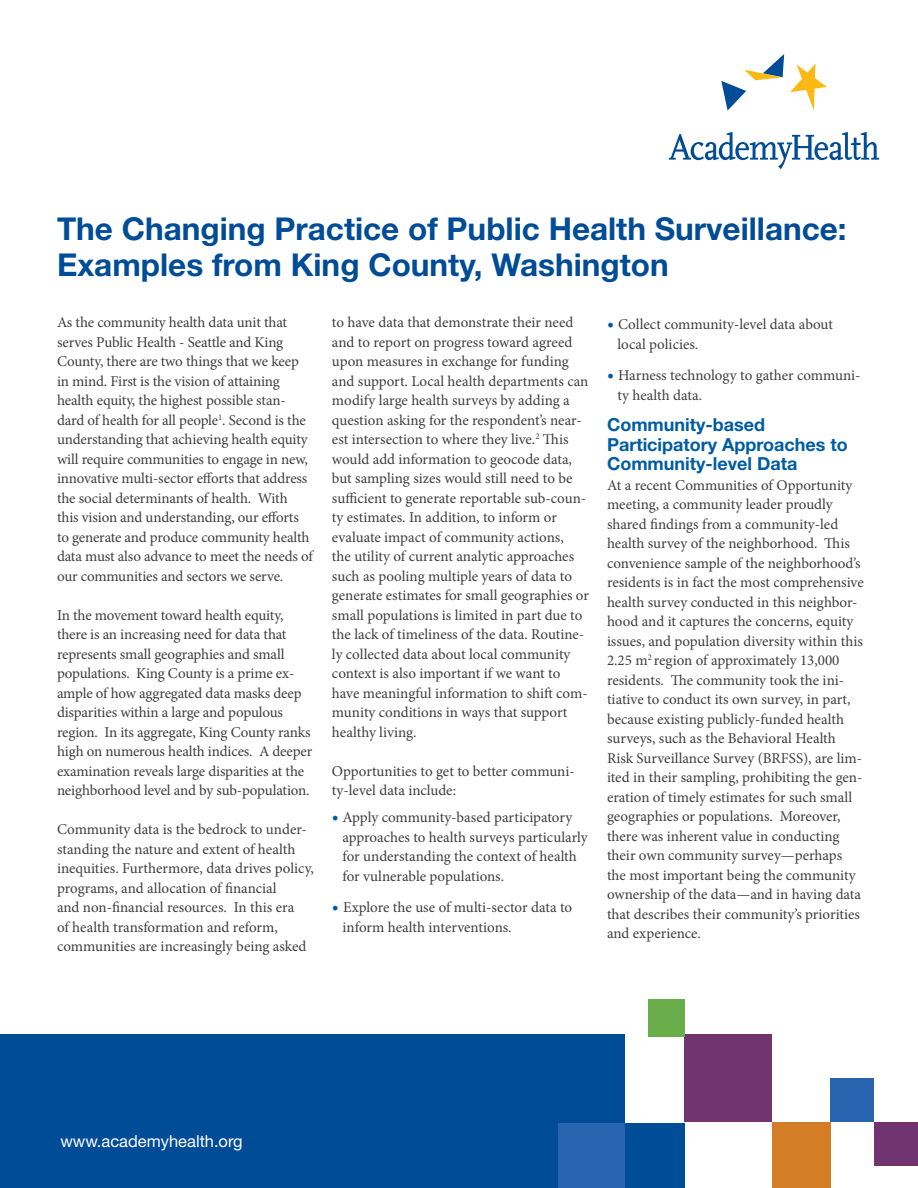
<style>
.page{position:relative;width:918px;height:1188px;background:#fff}
.page>*{position:absolute;margin:0;border:0;box-sizing:border-box;transform-origin:0 0}
.t1{font:700 31.5px/36px "Helvetica Neue LT Std";color:#004c97}
.AH_Heading{font:700 18px/19.5px "Helvetica Neue LT Std";color:#005ca2}
.t2{font:16.5px "Helvetica Neue LT Std";color:#fff}
.AH_Body{font:15px/19.5px "Minion Pro";letter-spacing:-.005em;color:#3e3e3f}
.s1{font-size:18px;color:#005ca2}
</style>
<div class="page">
<div style="left:0;top:1035px;width:625px;height:153px;background:#004c97"></div>
<svg style="left:721px;top:54px;width:63px;height:57px"></svg>
<svg style="left:790px;top:64px;width:37px;height:47px"></svg>
<svg style="left:669px;top:132px;width:210px;height:37px"></svg>
<div style="left:685px;top:1035px;width:87px;height:87px;background:#713471"></div>
<div style="left:830px;top:1078px;width:44px;height:44px;background:#2864b0"></div>
<div style="left:874px;top:1122px;width:44px;height:44px;background:#713471"></div>
<div style="left:772px;top:1122px;width:58px;height:66px;background:#d47d27"></div>
<div style="left:649px;top:999px;width:36px;height:37px;background:#6aad4b"></div>
<div style="left:625px;top:1124px;width:60px;height:64px;background:#004c97"></div>
<div style="left:558px;top:1124px;width:67px;height:64px;background:#2864b0"></div>
<p class="t1" style="left:57px;top:210px;width:791px">The Changing Practice of Public Health Surveillance:<br>Examples from King County, Washington</p>
<p class="AH_Body" style="left:57px;top:313px;width:257px">As the community health data unit that serves Public Health - Seattle and King County, there are two things that we keep in mind. First is the vision of attaining health equity, the highest possible stan&shy;dard of health for all people<sup>1</sup>. Second is the understanding that achieving health equity will require communities to engage in new, innovative multi-sector efforts that address the social determinants of health. With this vision and understanding, our efforts to generate and produce community health data must also advance to meet the needs of our communities and sectors we serve.</p>
<p class="AH_Body" style="left:57px;top:605px;width:257px">In the movement toward health equity, there is an increasing need for data that represents small geographies and small populations. King County is a prime ex&shy;ample of how aggregated data masks deep disparities within a large and populous region. In its aggregate, King County ranks high on numerous health indices. A deeper examination reveals large disparities at the neighborhood level and by sub-population.</p>
<p class="AH_Body" style="left:57px;top:820px;width:258px">Community data is the bedrock to under&shy;standing the nature and extent of health inequities. Furthermore, data drives policy, programs, and allocation of financial<br>and non-financial resources. In this era<br>of health transformation and reform, communities are increasingly being asked</p>
<p class="AH_Body" style="left:332px;top:313px;width:258px">to have data that demonstrate their need and to report on progress toward agreed upon measures in exchange for funding and support. Local health departments can modify large health surveys by adding a question asking for the respondent’s near&shy;est intersection to where they live.<sup>2</sup> This would add information to geocode data, but sampling sizes would still need to be sufficient to generate reportable sub-coun&shy;ty estimates. In addition, to inform or evaluate impact of community actions,<br>the utility of current analytic approaches such as pooling multiple years of data to generate estimates for small geographies or small populations is limited in part due to the lack of timeliness of the data. Routine&shy;ly collected data about local community context is also important if we want to have meaningful information to shift com&shy;munity conditions in ways that support healthy living.</p>
<p class="AH_Body" style="left:332px;top:761px;width:244px">Opportunities to get to better communi&shy;ty-level data include:</p>
<p class="AH_Body" style="left:342px;top:808px;width:247px;text-indent:-10px"><span class="s1">•</span> Apply community-based participatory approaches to health surveys particularly for understanding the context of health for vulnerable populations.</p>
<p class="AH_Body" style="left:342px;top:898px;width:231px;text-indent:-10px"><span class="s1">•</span> Explore the use of multi-sector data to inform health interventions.</p>
<p class="AH_Body" style="left:618px;top:315px;width:217px;text-indent:-10px"><span class="s1">•</span> Collect community-level data about local policies.</p>
<p class="AH_Body" style="left:618px;top:366px;width:245px;text-indent:-10px"><span class="s1">•</span> Harness technology to gather communi&shy;ty health data.</p>
<p class="AH_Heading" style="left:607px;top:415px;width:242px">Community-based<br>Participatory Approaches to<br>Community-level Data</p>
<p class="AH_Body" style="left:607px;top:475px;width:258px">At a recent Communities of Opportunity meeting, a community leader proudly shared findings from a community-led health survey of the neighborhood. This convenience sample of the neighborhood’s residents is in fact the most comprehensive health survey conducted in this neighbor&shy;hood and it captures the concerns, equity issues, and population diversity within this 2.25 m<sup>2</sup> region of approximately 13,000 residents. The community took the ini&shy;tiative to conduct its own survey, in part, because existing publicly-funded health surveys, such as the Behavioral Health Risk Surveillance Survey (BRFSS), are lim&shy;ited in their sampling, prohibiting the gen&shy;eration of timely estimates for such small geographies or populations. Moreover, there was inherent value in conducting their own community survey—perhaps the most important being the community ownership of the data—and in having data that describes their community’s priorities and experience.</p>
<p class="t2" style="left:60px;top:1131px;width:184px">www.academyhealth.org</p>
</div>
